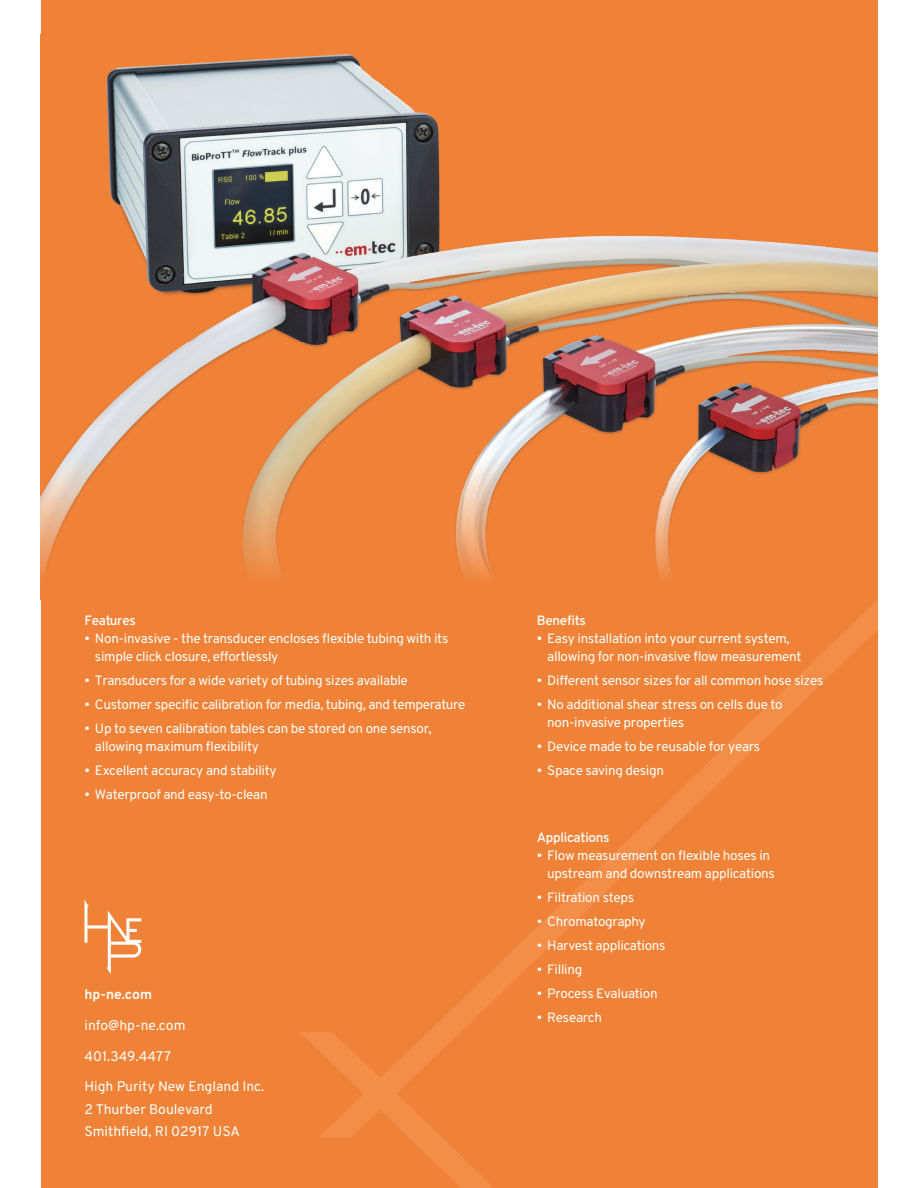
<style>
.page{position:relative;width:918px;height:1188px;background:#fff}
.page>*{position:absolute;margin:0;border:0;box-sizing:border-box;transform-origin:0 0}
.t1{font:13.95px/22.5px "Overpass";color:#fff}
.t2{font:700 13.95px "Overpass";color:#fff}
.t3{font:13.5px/18px "Overpass";letter-spacing:-.02em;color:#fff}
.t4{font:600 13.5px "Overpass";letter-spacing:-.02em;color:#fff}
</style>
<div class="page">
<div style="left:41px;top:0;width:837px;height:1188px;background:#f08237"></div>
<svg style="left:300px;top:600px;width:578px;height:588px"></svg>
<svg style="left:84px;top:900px;width:58px;height:74px"></svg>
<img style="left:40px;top:35px;width:838px;height:564px">
<p class="t4" style="left:84px;top:612px;width:53px">Features</p>
<p class="t3" style="left:95px;top:629px;width:355px;text-indent:-11px">• Non-invasive - the transducer encloses flexible tubing with its simple click closure, effortlessly</p>
<p class="t3" style="left:84px;top:671px;width:325px">• Transducers for a wide variety of tubing sizes available</p>
<p class="t3" style="left:84px;top:695px;width:383px">• Customer specific calibration for media, tubing, and temperature</p>
<p class="t3" style="left:95px;top:719px;width:338px;text-indent:-11px">• Up to seven calibration tables can be stored on one sensor, allowing maximum flexibility</p>
<p class="t3" style="left:84px;top:761px;width:194px">• Excellent accuracy and stability</p>
<p class="t3" style="left:84px;top:785px;width:185px">• Waterproof and easy-to-clean</p>
<p class="t2" style="left:84px;top:986px;width:69px">hp-ne.com</p>
<p class="t1" style="left:84px;top:1014px;width:103px">info@hp-ne.com</p>
<p class="t1" style="left:84px;top:1045px;width:88px">401.349.4477</p>
<p class="t1" style="left:84px;top:1075px;width:181px">High Purity New England Inc.<br>2 Thurber Boulevard<br>Smithfield, RI 02917 USA</p>
<p class="t4" style="left:537px;top:612px;width:51px">Benefits</p>
<p class="t3" style="left:547px;top:629px;width:256px;text-indent:-11px">• Easy installation into your current system, allowing for non-invasive flow measurement</p>
<p class="t3" style="left:537px;top:671px;width:288px">• Different sensor sizes for all common hose sizes</p>
<p class="t3" style="left:547px;top:695px;width:237px;text-indent:-11px">• No additional shear stress on cells due to non-invasive properties</p>
<p class="t3" style="left:537px;top:737px;width:225px">• Device made to be reusable for years</p>
<p class="t3" style="left:537px;top:761px;width:129px">• Space saving design</p>
<p class="t4" style="left:537px;top:829px;width:74px">Applications</p>
<p class="t3" style="left:547px;top:846px;width:229px;text-indent:-11px">• Flow measurement on flexible hoses in upstream and downstream applications</p>
<p class="t3" style="left:537px;top:888px;width:99px">• Filtration steps</p>
<p class="t3" style="left:537px;top:912px;width:111px">• Chromatography</p>
<p class="t3" style="left:537px;top:936px;width:130px">• Harvest applications</p>
<p class="t3" style="left:537px;top:960px;width:47px">• Filling</p>
<p class="t3" style="left:537px;top:984px;width:122px">• Process Evaluation</p>
<p class="t3" style="left:537px;top:1008px;width:67px">• Research</p>
</div>
